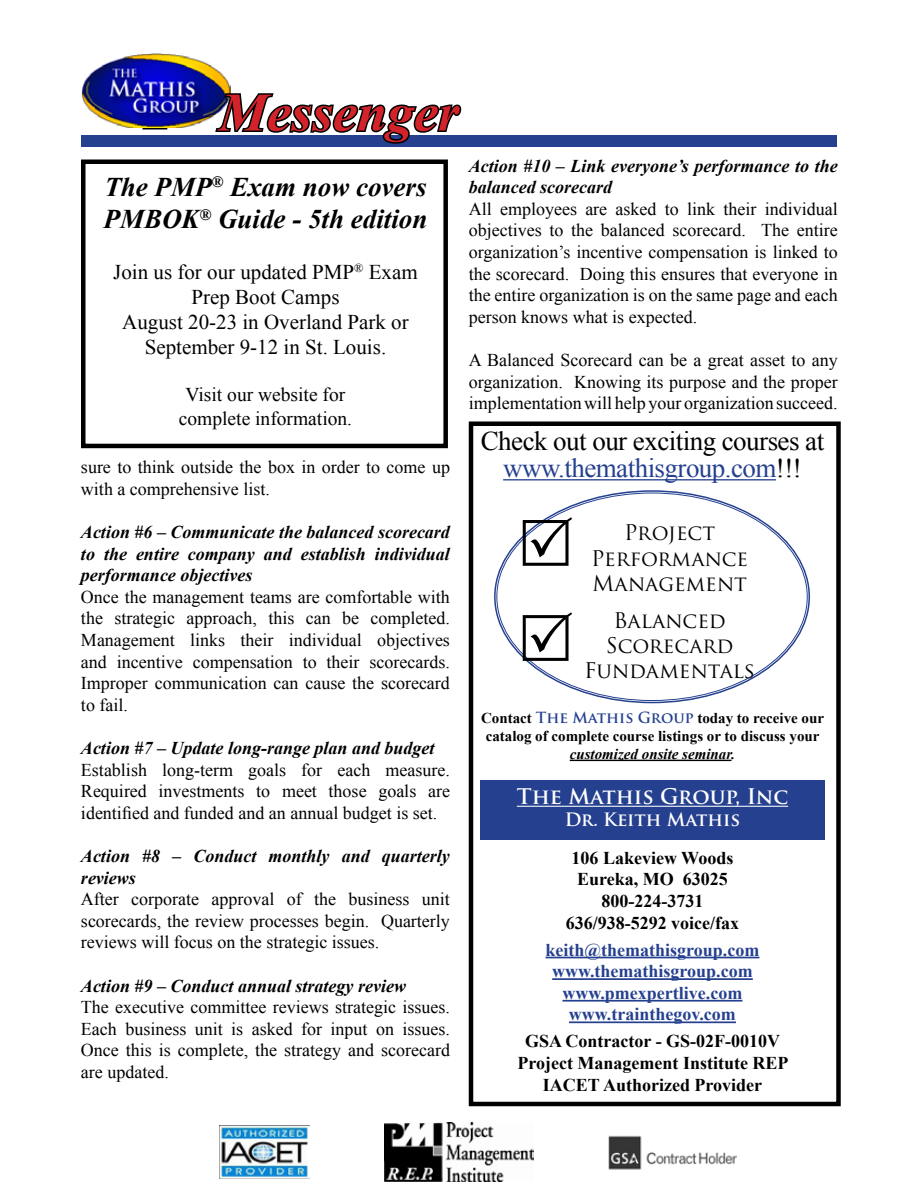
<style>
.page{position:relative;width:918px;height:1188px;background:#fff}
.page>*{position:absolute;margin:0;border:0;box-sizing:border-box;transform-origin:0 0}
.t1{font:italic 700 54px "Times New Roman";color:#d2232a}
.t2{font:27px/27px "Times New Roman";letter-spacing:-.02em;color:#000;text-align:center}
.t3{font:italic 700 27px/32.4px "Times New Roman";color:#000}
.t4{font:21px/25.2px "Times New Roman";color:#000;text-align:center}
.t5{font:21px/25.2px "Trajan Pro";color:#000;text-align:center}
.t6{font:700 21px "Trajan Pro";color:#fff}
.t7{font:19.5px/23.4px "Times New Roman";color:#000;text-align:center}
.t8{font:18px/21.6px "Times New Roman";color:#000;text-align:justify}
.t9{font:italic 700 18px/21.6px "Times New Roman";color:#000}
.t10{font:700 18px/21.6px "Times New Roman";color:#000;text-align:center}
.t11{font:700 18px/21.6px "Times New Roman";color:#25408f;text-align:center}
.t12{font:700 18px "Trajan Pro";color:#fff}
.t13{font:700 15px/18px "Times New Roman";color:#000;text-align:center}
.t14{font:italic 700 15px "Times New Roman";color:#000}
.s1{color:#25408f}
.s2{font-family:"Trajan Pro";color:#25408f}
</style>
<div class="page">
<div style="left:81px;top:135px;width:756px;height:12px;background:#25408f"></div>
<img style="left:81px;top:54px;width:148px;height:76px">
<svg style="left:213px;top:84px;width:249px;height:60px"></svg>
<div style="left:469px;top:422px;width:372px;height:684px;border:4px solid #000"></div>
<hr style="left:503px;top:479px;width:273px;height:1px;background:#25408f">
<hr style="left:570px;top:760px;width:161px;height:1px;background:#000">
<hr style="left:546px;top:957px;width:213px;height:1px;background:#25408f">
<hr style="left:552px;top:978px;width:201px;height:2px;background:#25408f">
<hr style="left:563px;top:1000px;width:179px;height:2px;background:#25408f">
<hr style="left:569px;top:1021px;width:167px;height:2px;background:#25408f">
<div style="left:480px;top:780px;width:345px;height:60px;background:#25408f"></div>
<hr style="left:517px;top:806px;width:271px;height:1px;background:#fff">
<img style="left:385px;top:1123px;width:148px;height:59px">
<img style="left:608px;top:1135px;width:129px;height:35px">
<img style="left:220px;top:1126px;width:89px;height:53px">
<div style="left:81px;top:160px;width:367px;height:288px;border:4px solid #000"></div>
<svg style="left:523px;top:517px;width:31px;height:23px"></svg>
<svg style="left:523px;top:653px;width:8px;height:8px"></svg>
<h1 class="t1" style="left:219px;top:75px;width:241px">Messenger</h1>
<h2 class="t3" style="left:104px;top:170px;width:325px">The PMP<sup>®</sup> Exam now covers<br>PMBOK<sup>®</sup> Guide - 5th edition</h2>
<p class="t4" style="left:113px;top:259px;width:306px">Join us for our updated PMP<sup>®</sup> Exam<br>Prep Boot Camps<br>August 20-23 in Overland Park or<br>September 9-12 in St. Louis.</p>
<p class="t7" style="left:179px;top:383px;width:175px">Visit our website for complete information.</p>
<p class="t8" style="left:81px;top:456px;width:371px">sure to think outside the box in order to come up with a comprehensive list.</p>
<p class="t9" style="left:81px;top:521px;width:371px;text-align:justify">Action #6 – Communicate the balanced scorecard to the entire company and establish individual performance objectives</p>
<p class="t8" style="left:81px;top:586px;width:371px">Once the management teams are comfortable with the strategic approach, this can be completed.<br>Management links their individual objectives and incentive compensation to their scorecards.<br>Improper communication can cause the scorecard to fail.</p>
<p class="t9" style="left:81px;top:737px;width:355px">Action #7 – Update long-range plan and budget</p>
<p class="t8" style="left:81px;top:758px;width:371px">Establish long-term goals for each measure.<br>Required investments to meet those goals are identified and funded and an annual budget is set.</p>
<p class="t9" style="left:81px;top:845px;width:370px">Action #8 – Conduct monthly and quarterly reviews</p>
<p class="t8" style="left:81px;top:888px;width:371px">After corporate approval of the business unit scorecards, the review processes begin. Quarterly reviews will focus on the strategic issues.</p>
<p class="t9" style="left:81px;top:974px;width:327px">Action #9 – Conduct annual strategy review</p>
<p class="t8" style="left:81px;top:996px;width:371px">The executive committee reviews strategic issues.<br>Each business unit is asked for input on issues.<br>Once this is complete, the strategy and scorecard are updated.</p>
<p class="t9" style="left:469px;top:154px;width:370px">Action #10 – Link everyone’s performance to the balanced scorecard</p>
<p class="t8" style="left:469px;top:198px;width:371px">All employees are asked to link their individual objectives to the balanced scorecard. The entire organization’s incentive compensation is linked to the scorecard. Doing this ensures that everyone in the entire organization is on the same page and each person knows what is expected.</p>
<p class="t8" style="left:469px;top:349px;width:371px">A Balanced Scorecard can be a great asset to any organization. Knowing its purpose and the proper implementation will help your organization succeed.</p>
<h2 class="t2" style="left:481px;top:427px;width:345px">Check out our exciting courses at <span class="s1">www.themathisgroup.com</span>!!!</h2>
<p class="t5" style="left:591px;top:520px;width:159px">Project<br>Performance<br>Management</p>
<p class="t5" style="left:584px;top:607px;width:173px">Balanced<br>Scorecard<br>Fundamentals</p>
<p class="t13" style="left:481px;top:708px;width:345px">Contact <span class="s2">The Mathis Group</span> today to receive our catalog of complete course listings or to discuss your</p>
<p class="t14" style="left:570px;top:743px;width:167px">customized onsite seminar.</p>
<p class="t6" style="left:517px;top:783px;width:273px">The Mathis Group, Inc</p>
<p class="t12" style="left:565px;top:808px;width:177px">Dr. Keith Mathis</p>
<p class="t10" style="left:566px;top:846px;width:175px">106 Lakeview Woods<br>Eureka, MO 63025<br>800-224-3731<br>636/938-5292 voice/fax</p>
<p class="t11" style="left:546px;top:938px;width:215px">keith@themathisgroup.com www.themathisgroup.com www.pmexpertlive.com www.trainthegov.com</p>
<p class="t10" style="left:517px;top:1030px;width:273px">GSA Contractor - GS-02F-0010V<br>Project Management Institute REP<br>IACET Authorized Provider</p>
</div>
